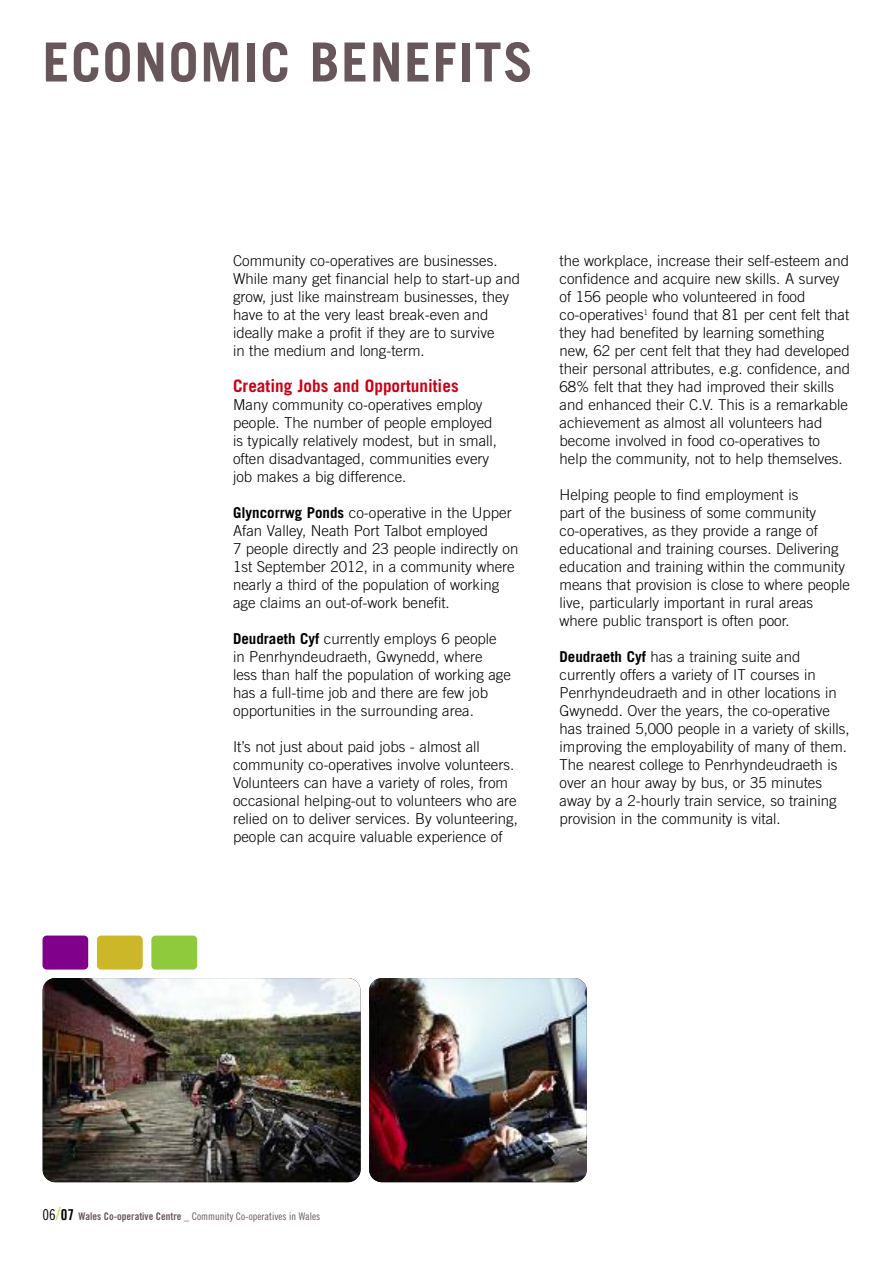
<style>
.page{position:relative;width:893px;height:1263px;background:#fff}
.page>*{position:absolute;margin:0;border:0;box-sizing:border-box;transform-origin:0 0}
.t1{font:700 54px "Trade Gothic";letter-spacing:.03em;color:#67565a}
.t2{font:700 17.25px "Trade Gothic";color:#ca0016}
.t3{font:300 15px/18px "Trade Gothic";color:#000}
.t4{font:10.5px "Trade Gothic Cond Eighteen";color:#67565a}
.s1{font-weight:700}
.s2{font-size:15px;color:#000}
.s3{font-size:18px;color:#b8e33c}
.s4{font-family:"Trade Gothic Bold Cond Twenty";font-size:15px;color:#000}
.s5{font-family:"Trade Gothic Bold Cond Twenty"}
</style>
<div class="page">
<img style="left:369px;top:978px;width:218px;height:204px;border-radius:13px">
<img style="left:43px;top:978px;width:318px;height:204px;border-radius:13px">
<div style="left:43px;top:935px;width:45px;height:34px;background:#80008c;border-radius:4px"></div>
<div style="left:97px;top:935px;width:46px;height:34px;background:#ccb729;border-radius:4px"></div>
<div style="left:151px;top:935px;width:46px;height:34px;background:#8fca3d;border-radius:4px"></div>
<h1 class="t1" style="left:43px;top:43px;width:492px">ECONOMIC BENEFITS</h1>
<p class="t3" style="left:233px;top:253px;width:289px">Community co-operatives are businesses.<br>While many get financial help to start-up and grow, just like mainstream businesses, they have to at the very least break-even and ideally make a profit if they are to survive<br>in the medium and long-term.</p>
<p class="t2" style="left:233px;top:379px;width:227px">Creating Jobs and Opportunities</p>
<p class="t3" style="left:233px;top:397px;width:266px">Many community co-operatives employ people. The number of people employed is typically relatively modest, but in small, often disadvantaged, communities every job makes a big difference.</p>
<p class="t3" style="left:233px;top:505px;width:287px"><span class="s1">Glyncorrwg Ponds</span> co-operative in the Upper Afan Valley, Neath Port Talbot employed<br>7 people directly and 23 people indirectly on 1st September 2012, in a community where nearly a third of the population of working age claims an out-of-work benefit.</p>
<p class="t3" style="left:233px;top:631px;width:279px"><span class="s1">Deudraeth Cyf</span> currently employs 6 people in Penrhyndeudraeth, Gwynedd, where<br>less than half the population of working age has a full-time job and there are few job opportunities in the surrounding area.</p>
<p class="t3" style="left:233px;top:739px;width:286px">It’s not just about paid jobs - almost all community co-operatives involve volunteers.<br>Volunteers can have a variety of roles, from occasional helping-out to volunteers who are relied on to deliver services. By volunteering, people can acquire valuable experience of</p>
<p class="t3" style="left:560px;top:253px;width:292px">the workplace, increase their self-esteem and confidence and acquire new skills. A survey of 156 people who volunteered in food co-operatives<sup>1</sup> found that 81 per cent felt that they had benefited by learning something new, 62 per cent felt that they had developed their personal attributes, e.g. confidence, and 68% felt that they had improved their skills and enhanced their C.V. This is a remarkable achievement as almost all volunteers had become involved in food co-operatives to help the community, not to help themselves.</p>
<p class="t3" style="left:560px;top:487px;width:292px">Helping people to find employment is<br>part of the business of some community co-operatives, as they provide a range of educational and training courses. Delivering education and training within the community means that provision is close to where people live, particularly important in rural areas where public transport is often poor.</p>
<p class="t3" style="left:560px;top:649px;width:291px"><span class="s1">Deudraeth Cyf</span> has a training suite and currently offers a variety of IT courses in Penrhyndeudraeth and in other locations in Gwynedd. Over the years, the co-operative has trained 5,000 people in a variety of skills, improving the employability of many of them.<br>The nearest college to Penrhyndeudraeth is over an hour away by bus, or 35 minutes away by a 2-hourly train service, so training provision in the community is vital.</p>
<p class="t4" style="left:43px;top:1213px;width:279px"><span class="s2">06</span><span class="s3">/</span><span class="s4">07</span> <span class="s5">Wales Co-operative Centre _</span> Community Co-operatives in Wales</p>
</div>
